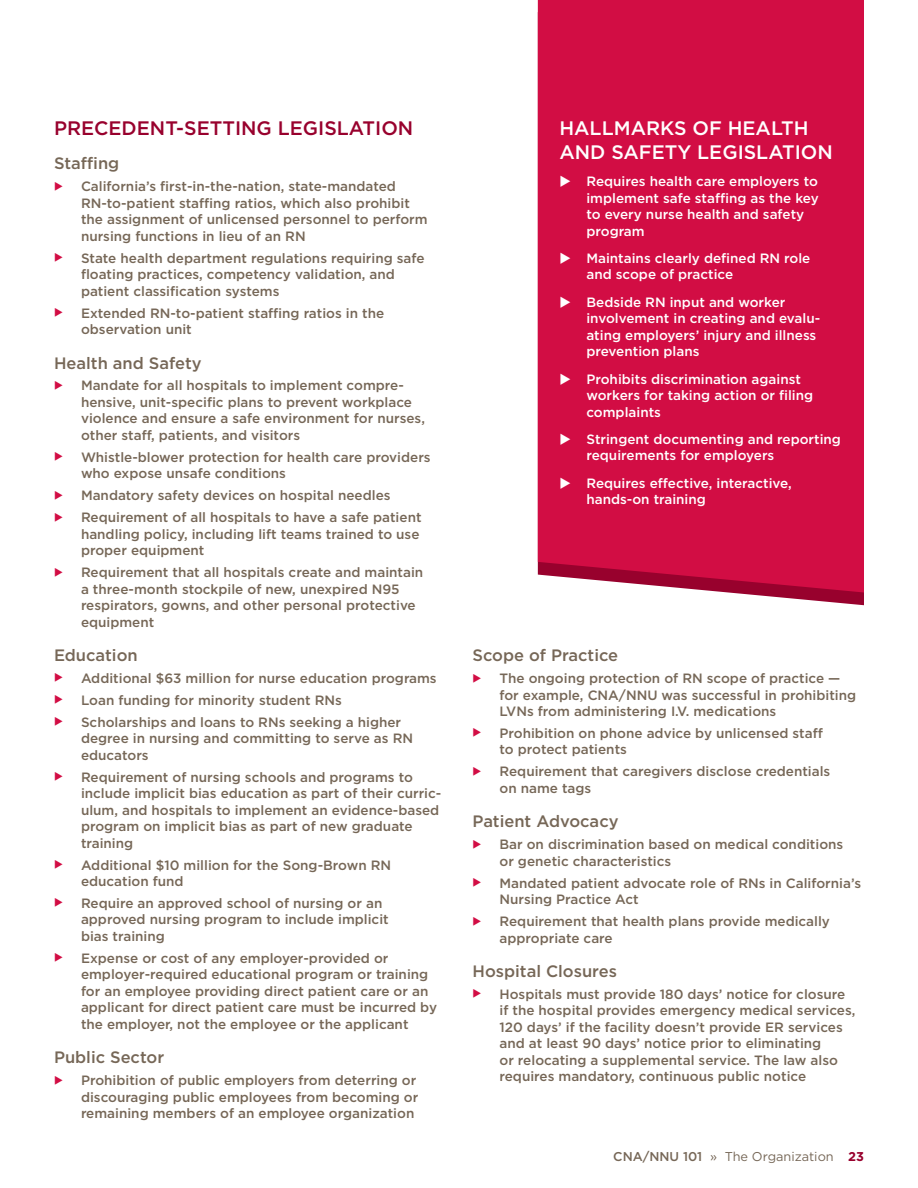
<style>
.page{position:relative;width:918px;height:1188px;background:#fff}
.page>*{position:absolute;margin:0;border:0;box-sizing:border-box;transform-origin:0 0}
.Heading_1{font:500 19.5px/24px "Gotham";color:#fff}
.Heading_1-2{font:500 19.5px "Gotham";color:#98012d}
.Heading_2{font:500 16.5px "Gotham";color:#766757}
.t1{font:500 13.5px/16.5px "Gotham";color:#766757}
.t2{font:500 13.5px/16.5px "Gotham";color:#fff}
.t3{font:12.75px "Gotham";color:#766757}
.s1{font-weight:500}
.s2{font-weight:700;color:#98012d}
</style>
<div class="page">
<svg style="left:724px;top:592px;width:140px;height:13px"></svg>
<div style="left:538px;top:0;width:326px;height:592px;background:#d20d44"></div>
<svg style="left:561px;top:175px;width:9px;height:12px"></svg>
<svg style="left:561px;top:252px;width:9px;height:12px"></svg>
<svg style="left:561px;top:296px;width:9px;height:11px"></svg>
<svg style="left:561px;top:373px;width:9px;height:11px"></svg>
<svg style="left:561px;top:433px;width:9px;height:12px"></svg>
<svg style="left:561px;top:477px;width:9px;height:11px"></svg>
<p class="Heading_1-2" style="left:54px;top:115px;width:361px">PRECEDENT-SETTING LEGISLATION</p>
<p class="Heading_2" style="left:54px;top:153px;width:67px">Staffing</p>
<p class="t1" style="left:81px;top:178px;width:348px">California’s first-in-the-nation, state-mandated RN-to-patient staffing ratios, which also prohibit the assignment of unlicensed personnel to perform nursing functions in lieu of an RN</p>
<p class="t1" style="left:81px;top:249px;width:345px">State health department regulations requiring safe floating practices, competency validation, and patient classification systems</p>
<p class="t1" style="left:81px;top:304px;width:305px">Extended RN-to-patient staffing ratios in the observation unit</p>
<p class="Heading_2" style="left:54px;top:352px;width:149px">Health and Safety</p>
<p class="t1" style="left:81px;top:377px;width:345px">Mandate for all hospitals to implement compre&shy;hensive, unit-specific plans to prevent workplace violence and ensure a safe environment for nurses, other staff, patients, and visitors</p>
<p class="t1" style="left:81px;top:449px;width:351px">Whistle-blower protection for health care providers who expose unsafe conditions</p>
<p class="t1" style="left:81px;top:487px;width:311px">Mandatory safety devices on hospital needles</p>
<p class="t1" style="left:81px;top:509px;width:342px">Requirement of all hospitals to have a safe patient handling policy, including lift teams trained to use proper equipment</p>
<p class="t1" style="left:81px;top:564px;width:344px">Requirement that all hospitals create and maintain a three-month stockpile of new, unexpired N95 respirators, gowns, and other personal protective equipment</p>
<p class="Heading_2" style="left:54px;top:644px;width:85px">Education</p>
<p class="t1" style="left:81px;top:670px;width:357px">Additional $63 million for nurse education programs</p>
<p class="t1" style="left:81px;top:692px;width:263px">Loan funding for minority student RNs</p>
<p class="t1" style="left:81px;top:714px;width:334px">Scholarships and loans to RNs seeking a higher degree in nursing and committing to serve as RN educators</p>
<p class="t1" style="left:81px;top:768px;width:362px">Requirement of nursing schools and programs to include implicit bias education as part of their curric&shy;ulum, and hospitals to implement an evidence-based program on implicit bias as part of new graduate training</p>
<p class="t1" style="left:81px;top:856px;width:312px">Additional $10 million for the Song-Brown RN education fund</p>
<p class="t1" style="left:81px;top:895px;width:309px">Require an approved school of nursing or an approved nursing program to include implicit bias training</p>
<p class="t1" style="left:81px;top:950px;width:358px">Expense or cost of any employer-provided or employer-required educational program or training for an employee providing direct patient care or an applicant for direct patient care must be incurred by the employer, not the employee or the applicant</p>
<p class="Heading_2" style="left:54px;top:1047px;width:112px">Public Sector</p>
<p class="t1" style="left:81px;top:1072px;width:339px">Prohibition of public employers from deterring or discouraging public employees from becoming or remaining members of an employee organization</p>
<p class="Heading_1" style="left:559px;top:116px;width:275px">HALLMARKS OF HEALTH<br>AND SAFETY LEGISLATION</p>
<p class="t2" style="left:586px;top:173px;width:234px">Requires health care employers to implement safe staffing as the key to every nurse health and safety program</p>
<p class="t2" style="left:586px;top:250px;width:226px">Maintains clearly defined RN role and scope of practice</p>
<p class="t2" style="left:586px;top:294px;width:235px">Bedside RN input and worker involvement in creating and evalu&shy;ating employers’ injury and illness prevention plans</p>
<p class="t2" style="left:586px;top:370px;width:228px">Prohibits discrimination against workers for taking action or filing complaints</p>
<p class="t2" style="left:586px;top:431px;width:256px">Stringent documenting and reporting requirements for employers</p>
<p class="t2" style="left:586px;top:474px;width:207px">Requires effective, interactive, hands-on training</p>
<p class="Heading_2" style="left:472px;top:645px;width:147px">Scope of Practice</p>
<p class="t1" style="left:500px;top:670px;width:358px">The ongoing protection of RN scope of practice — for example, CNA/NNU was successful in prohibiting<br>LVNs from administering I.V. medications</p>
<p class="t1" style="left:500px;top:725px;width:325px">Prohibition on phone advice by unlicensed staff to protect patients</p>
<p class="t1" style="left:500px;top:763px;width:332px">Requirement that caregivers disclose credentials on name tags</p>
<p class="Heading_2" style="left:472px;top:811px;width:148px">Patient Advocacy</p>
<p class="t1" style="left:500px;top:836px;width:345px">Bar on discrimination based on medical conditions or genetic characteristics</p>
<p class="t1" style="left:500px;top:875px;width:363px">Mandated patient advocate role of RNs in California’s<br>Nursing Practice Act</p>
<p class="t1" style="left:500px;top:913px;width:332px">Requirement that health plans provide medically appropriate care</p>
<p class="Heading_2" style="left:472px;top:960px;width:146px">Hospital Closures</p>
<p class="t1" style="left:500px;top:986px;width:357px">Hospitals must provide 180 days’ notice for closure if the hospital provides emergency medical services, 120 days’ if the facility doesn’t provide ER services and at least 90 days’ notice prior to eliminating<br>or relocating a supplemental service. The law also requires mandatory, continuous public notice</p>
<p class="t3" style="left:613px;top:1148px;width:252px"><span class="s1">CNA/NNU 101</span> » The Organization <span class="s2">23</span></p>
</div>
